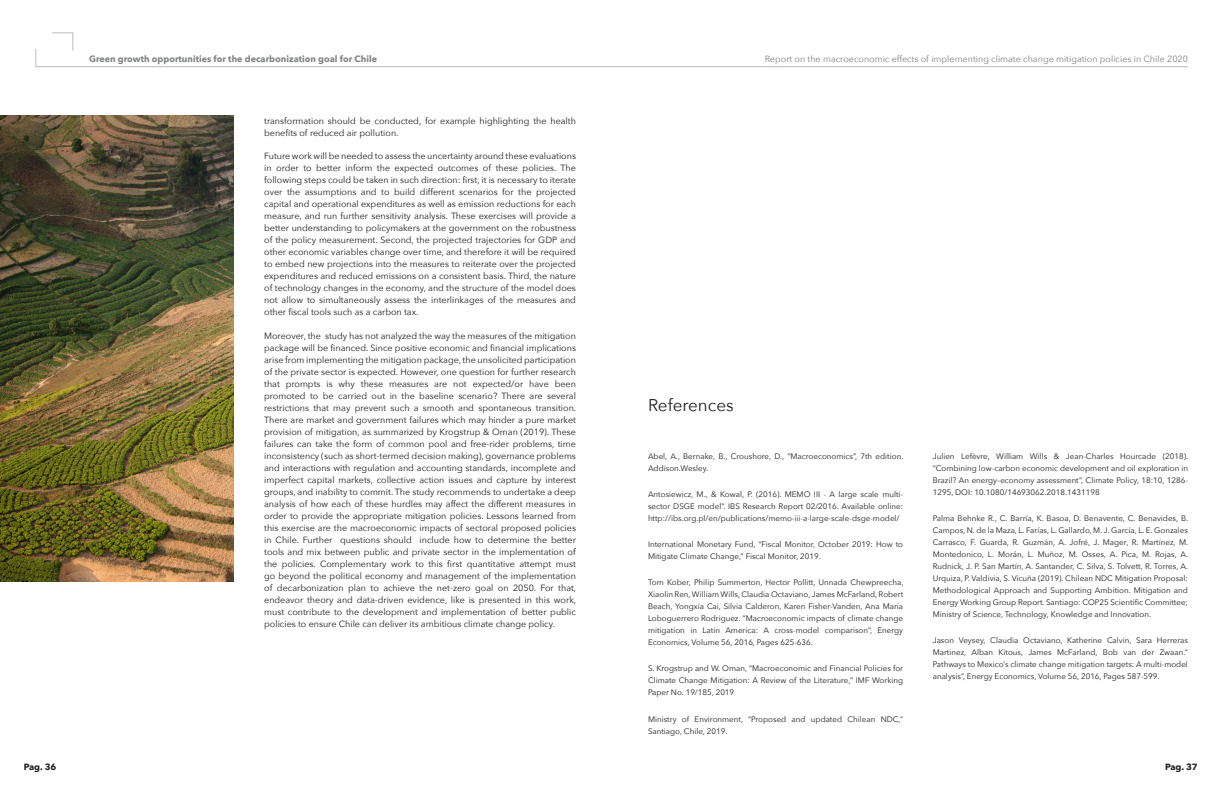
<style>
.page{position:relative;width:1224px;height:792px;background:#fff}
.page>*{position:absolute;margin:0;border:0;box-sizing:border-box;transform-origin:0 0}
.t1{font:17px "Avenir Next";color:#231f20}
.t2{font:9px/12px "Avenir Next";color:#231f20;text-align:justify}
.t3{font:9px "Avenir Next";color:#808285}
.t4{font:700 9px "Avenir Next";color:#808285}
.t5{font:700 9px "Avenir Next";color:#231f20}
.t6{font:8px/12px "Avenir Next";color:#231f20;text-align:justify}
</style>
<div class="page">
<svg style="left:35px;top:32px;width:1153px;height:35px"></svg>
<img style="left:0;top:115px;width:233px;height:466px">
<p class="t4" style="left:89px;top:51px;width:290px">Green growth opportunities for the decarbonization goal for Chile</p>
<p class="t3" style="left:765px;top:51px;width:425px">Report on the macroeconomic effects of implementing climate change mitigation policies in Chile 2020</p>
<p class="t2" style="left:264px;top:115px;width:313px">transformation should be conducted, for example highlighting the health benefits of reduced air pollution.</p>
<p class="t2" style="left:264px;top:150px;width:313px">Future work will be needed to assess the uncertainty around these evaluations in order to better inform the expected outcomes of these policies. The following steps could be taken in such direction: first, it is necessary to iterate over the assumptions and to build different scenarios for the projected capital and operational expenditures as well as emission reductions for each measure, and run further sensitivity analysis. These exercises will provide a better understanding to policymakers at the government on the robustness of the policy measurement. Second, the projected trajectories for GDP and other economic variables change over time, and therefore it will be required to embed new projections into the measures to reiterate over the projected expenditures and reduced emissions on a consistent basis. Third, the nature of technology changes in the economy, and the structure of the model does not allow to simultaneously assess the interlinkages of the measures and other fiscal tools such as a carbon tax.</p>
<p class="t2" style="left:264px;top:329px;width:314px">Moreover, the study has not analyzed the way the measures of the mitigation package will be financed. Since positive economic and financial implications arise from implementing the mitigation package, the unsolicited participation of the private sector is expected. However, one question for further research that prompts is why these measures are not expected/or have been promoted to be carried out in the baseline scenario? There are several restrictions that may prevent such a smooth and spontaneous transition.<br>There are market and government failures which may hinder a pure market provision of mitigation, as summarized by Krogstrup &amp; Oman (2019). These failures can take the form of common pool and free-rider problems, time inconsistency (such as short-termed decision making), governance problems and interactions with regulation and accounting standards, incomplete and imperfect capital markets, collective action issues and capture by interest groups, and inability to commit. The study recommends to undertake a deep analysis of how each of these hurdles may affect the different measures in order to provide the appropriate mitigation policies. Lessons learned from this exercise are the macroeconomic impacts of sectoral proposed policies in Chile. Further questions should include how to determine the better tools and mix between public and private sector in the implementation of the policies. Complementary work to this first quantitative attempt must go beyond the political economy and management of the implementation of decarbonization plan to achieve the net-zero goal on 2050. For that, endeavor theory and data-driven evidence, like is presented in this work, must contribute to the development and implementation of better public policies to ensure Chile can deliver its ambitious climate change policy.</p>
<p class="t1" style="left:648px;top:391px;width:87px">References</p>
<p class="t6" style="left:648px;top:450px;width:257px">Abel, A., Bernake, B., Croushore, D., “Macroeconomics”, 7th edition.<br>Addison.Wesley.</p>
<p class="t6" style="left:648px;top:488px;width:257px">Antosiewicz, M., &amp; Kowal, P. (2016). MEMO III - A large scale multi&shy;sector DSGE model”. IBS Research Report 02/2016. Available online: http://ibs.org.pl/en/publications/memo-iii-a-large-scale-dsge-model/</p>
<p class="t6" style="left:648px;top:538px;width:257px">International Monetary Fund, “Fiscal Monitor, October 2019: How to<br>Mitigate Climate Change,” Fiscal Monitor, 2019.</p>
<p class="t6" style="left:648px;top:576px;width:257px">Tom Kober, Philip Summerton, Hector Pollitt, Unnada Chewpreecha, Xiaolin Ren, William Wills, Claudia Octaviano, James McFarland, Robert Beach, Yongxia Cai, Silvia Calderon, Karen Fisher-Vanden, Ana Maria Loboguerrero Rodriguez. “Macroeconomic impacts of climate change mitigation in Latin America: A cross-model comparison”, Energy Economics, Volume 56, 2016, Pages 625-636.</p>
<p class="t6" style="left:648px;top:662px;width:257px">S. Krogstrup and W. Oman, “Macroeconomic and Financial Policies for Climate Change Mitigation: A Review of the Literature,” IMF Working Paper No. 19/185, 2019</p>
<p class="t6" style="left:648px;top:712px;width:257px">Ministry of Environment, “Proposed and updated Chilean NDC,”<br>Santiago, Chile, 2019.</p>
<p class="t6" style="left:933px;top:450px;width:257px">Julien Lefèvre, William Wills &amp; Jean-Charles Hourcade (2018). “Combining low-carbon economic development and oil exploration in Brazil? An energy–economy assessment”, Climate Policy, 18:10, 1286- 1295, DOI: 10.1080/14693062.2018.1431198</p>
<p class="t6" style="left:933px;top:512px;width:257px">Palma Behnke R., C. Barría, K. Basoa, D. Benavente, C. Benavides, B.<br>Campos, N. de la Maza, L. Farías, L. Gallardo, M. J. García, L. E. Gonzales Carrasco, F. Guarda, R. Guzmán, A. Jofré, J. Mager, R. Martínez, M.<br>Montedonico, L. Morán, L. Muñoz, M. Osses, A. Pica, M. Rojas, A.<br>Rudnick, J. P. San Martín, A. Santander, C. Silva, S. Tolvett, R. Torres, A.<br>Urquiza, P. Valdivia, S. Vicuña (2019). Chilean NDC Mitigation Proposal:<br>Methodological Approach and Supporting Ambition. Mitigation and Energy Working Group Report. Santiago: COP25 Scientific Committee; Ministry of Science, Technology, Knowledge and Innovation.</p>
<p class="t6" style="left:933px;top:634px;width:257px">Jason Veysey, Claudia Octaviano, Katherine Calvin, Sara Herreras Martinez, Alban Kitous, James McFarland, Bob van der Zwaan.” Pathways to Mexico’s climate change mitigation targets: A multi-model analysis”, Energy Economics, Volume 56, 2016, Pages 587-599.</p>
<p class="t5" style="left:24px;top:759px;width:34px">Pag. 36</p>
<p class="t5" style="left:1165px;top:759px;width:34px">Pag. 37</p>
</div>
